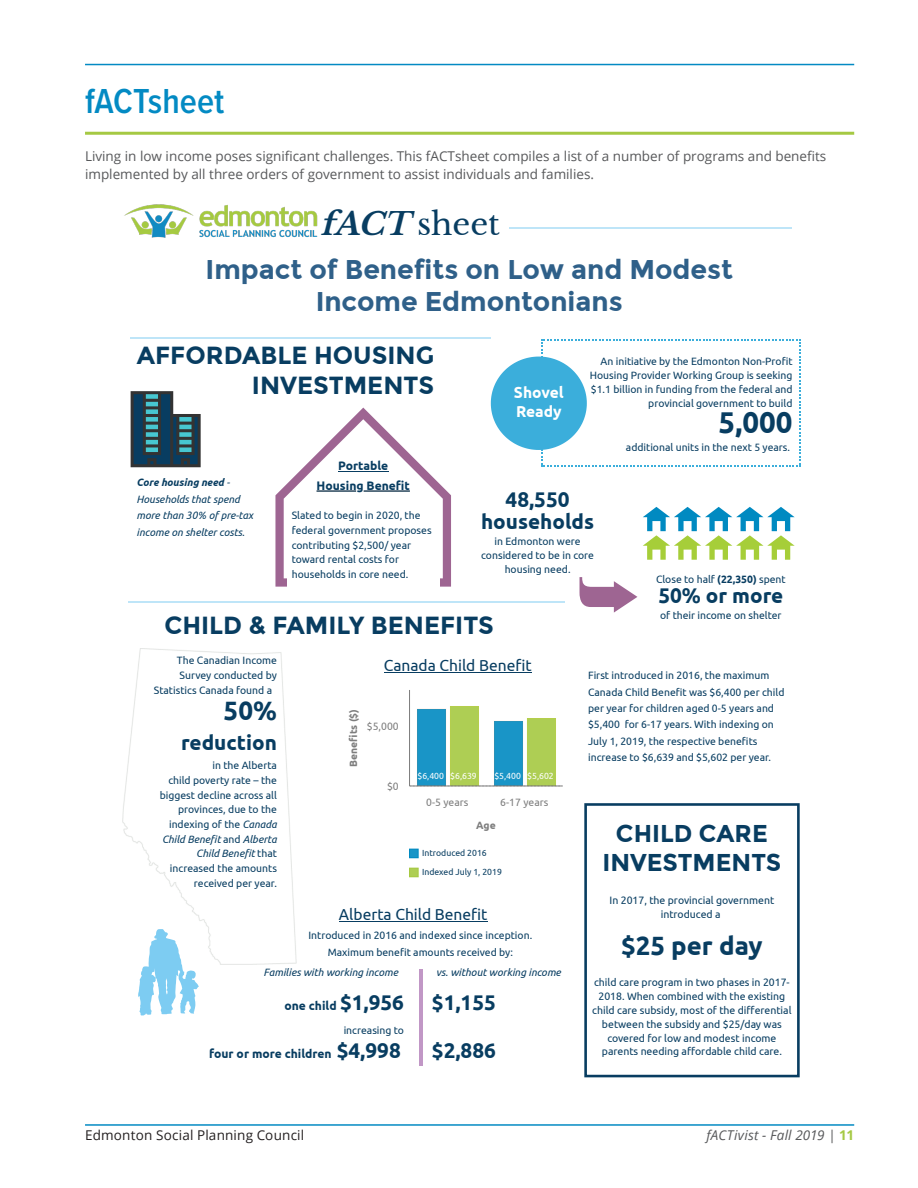
<style>
.page{position:relative;width:918px;height:1188px;background:#fff}
.page>*{position:absolute;margin:0;border:0;box-sizing:border-box;transform-origin:0 0}
.article_headline{font:600 36px "Proxima Nova Cond";color:#038ac3}
.t1{font:31.2px "Libre Baskerville";color:#083d61}
.t2{font:700 29.4px "Ubuntu";color:#083d61}
.t3{font:700 27px/32px "Montserrat";color:#2f6089;text-align:center}
.t4{font:700 25.95px "Ubuntu";color:#083d61}
.t5{font:700 25.8px "Ubuntu";color:#083d61}
.t6{font:700 24.6px/29.4px "Montserrat";color:#083d61;text-align:right}
.t7{font:700 24.15px/29.4px "Montserrat";color:#083d61;text-align:center}
.t8{font:700 20.7px/21.6px "Ubuntu";color:#083d61;text-align:center}
.t9{font:15.6px "Ubuntu";color:#083d61}
.t10{font:700 15.6px/19px "Ubuntu";color:#fff}
.body_text_left{font:13.5px/18px "Open Sans";color:#57585a}
.t11{font:13.5px "Open Sans";letter-spacing:.015em;color:#231f20}
.t12{font:italic 13.5px "Open Sans";letter-spacing:.02em;color:#57585a}
.t13{font:700 12.15px/20px "Ubuntu";color:#083d61;text-align:center}
.t14{font:10.5px/13.8px "Ubuntu";color:#083d61;text-align:center}
.t15{font:10.35px/14.7px "Ubuntu";color:#083d61;text-align:right}
.t16{font:italic 10.35px/16.5px "Ubuntu";color:#083d61}
.t17{font:10.35px "Ubuntu";color:#7d7d7d}
.t18{font:700 10.35px "Ubuntu";color:#7d7d7d}
.t19{font:8.7px/19px "Ubuntu";color:#083d61}
.t20{font:8.7px "Ubuntu";color:#fff}
.s1{font-weight:700;font-style:italic}
.s2{font-weight:700}
.s3{font-style:italic}
.s4{font-size:20.7px}
.s5{font-weight:700;font-style:normal;color:#a5c943}
</style>
<div class="page">
<hr style="left:85px;top:1124px;width:769px;height:2px;background:#038ac3">
<hr style="left:85px;top:64px;width:769px;height:1px;background:#038ac3">
<hr style="left:85px;top:132px;width:769px;height:3px;background:#a5c943">
<img style="left:123px;top:649px;width:174px;height:316px">
<svg style="left:491px;top:339px;width:310px;height:128px"></svg>
<svg style="left:131px;top:391px;width:70px;height:76px;background:#406371"></svg>
<hr style="left:129px;top:601px;width:64px;height:2px;background:#7dccf2">
<hr style="left:193px;top:601px;width:64px;height:2px;background:#7dccf2">
<hr style="left:257px;top:601px;width:64px;height:2px;background:#7dccf2">
<hr style="left:321px;top:601px;width:64px;height:2px;background:#7dccf2">
<hr style="left:385px;top:601px;width:64px;height:2px;background:#7dccf2">
<hr style="left:449px;top:601px;width:65px;height:2px;background:#7dccf2">
<hr style="left:514px;top:601px;width:51px;height:2px;background:#7dccf2">
<svg style="left:580px;top:577px;width:57px;height:36px"></svg>
<svg style="left:643px;top:507px;width:152px;height:53px"></svg>
<div style="left:584px;top:803px;width:216px;height:274px;border:3px solid #083d61"></div>
<div style="left:417px;top:709px;width:29px;height:77px;background:#1995c7"></div>
<div style="left:494px;top:721px;width:29px;height:65px;background:#1995c7"></div>
<div style="left:450px;top:706px;width:29px;height:80px;background:#aece54"></div>
<div style="left:527px;top:719px;width:29px;height:67px;background:#aece54"></div>
<hr style="left:410px;top:786px;width:153px;height:1px;background:#7d7d7d">
<hr style="left:409px;top:690px;width:1px;height:96px;background:#7d7d7d">
<div style="left:410px;top:849px;width:8px;height:9px;background:#1995c7"></div>
<div style="left:409px;top:849px;width:10px;height:9px;border:1px solid #008ac1"></div>
<div style="left:418px;top:845px;width:115px;height:15px;background:#fff"></div>
<div style="left:410px;top:868px;width:8px;height:9px;background:#aece54"></div>
<div style="left:409px;top:868px;width:10px;height:9px;border:1px solid #a6c942"></div>
<div style="left:418px;top:864px;width:115px;height:15px;background:#fff"></div>
<hr style="left:384px;top:672px;width:148px;height:1px;background:#083d61">
<hr style="left:339px;top:921px;width:148px;height:1px;background:#083d61">
<hr style="left:419px;top:969px;width:3px;height:97px;background:#c197c6">
<hr style="left:131px;top:337px;width:64px;height:1px;background:#7dccf2">
<hr style="left:195px;top:337px;width:64px;height:1px;background:#7dccf2">
<hr style="left:259px;top:337px;width:64px;height:1px;background:#7dccf2">
<hr style="left:323px;top:337px;width:64px;height:1px;background:#7dccf2">
<hr style="left:387px;top:337px;width:64px;height:1px;background:#7dccf2">
<hr style="left:451px;top:337px;width:39px;height:1px;background:#7dccf2">
<hr style="left:509px;top:227px;width:65px;height:2px;background:#7dccf2">
<hr style="left:573px;top:227px;width:65px;height:2px;background:#7dccf2">
<hr style="left:638px;top:227px;width:64px;height:2px;background:#7dccf2">
<hr style="left:702px;top:227px;width:64px;height:2px;background:#7dccf2">
<hr style="left:766px;top:227px;width:25px;height:2px;background:#7dccf2">
<img style="left:124px;top:204px;width:194px;height:34px">
<svg style="left:275px;top:408px;width:176px;height:179px"></svg>
<div style="left:287px;top:503px;width:152px;height:84px;background:#fff"></div>
<hr style="left:338px;top:471px;width:50px;height:1px;background:#083d61">
<hr style="left:364px;top:491px;width:46px;height:1px;background:#083d61">
<hr style="left:317px;top:491px;width:39px;height:1px;background:#083d61">
<svg style="left:138px;top:929px;width:61px;height:87px"></svg>
<p class="article_headline" style="left:85px;top:75px;width:141px">fACTsheet</p>
<p class="body_text_left" style="left:85px;top:147px;width:743px">Living in low income poses significant challenges. This fACTsheet compiles a list of a number of programs and benefits implemented by all three orders of government to assist individuals and families.</p>
<p class="t1" style="left:320px;top:206px;width:182px"><span class="s1">fACT</span>sheet</p>
<p class="t3" style="left:206px;top:253px;width:529px">Impact of Benefits on Low and Modest<br>Income Edmontonians</p>
<p class="t6" style="left:137px;top:341px;width:299px">AFFORDABLE HOUSING<br>INVESTMENTS</p>
<p class="t15" style="left:590px;top:354px;width:204px;line-height:13.8px">An initiative by the Edmonton Non-Profit Housing Provider Working Group is seeking $1.1 billion in funding from the federal and provincial government to build</p>
<p class="t2" style="left:718px;top:404px;width:76px">5,000</p>
<p class="t15" style="left:626px;top:440px;width:166px">additional units in the next 5 years.</p>
<p class="t10" style="left:514px;top:382px;width:51px">Shovel<br>Ready</p>
<p class="t16" style="left:136px;top:474px;width:118px"><span class="s2">Core housing need</span> -<br>Households that spend more than 30% of pre-tax income on shelter costs.</p>
<p class="t13" style="left:317px;top:455px;width:95px">Portable<br>Housing Benefit</p>
<p class="t15" style="left:292px;top:508px;width:141px;text-align:left">Slated to begin in 2020, the federal government proposes contributing $2,500/ year toward rental costs for households in core need.</p>
<p class="t8" style="left:481px;top:489px;width:115px">48,550 households</p>
<p class="t15" style="left:481px;top:534px;width:114px;line-height:13.8px;text-align:center">in Edmonton were considered to be in core housing need.</p>
<p class="t6" style="left:164px;top:611px;width:331px">CHILD &amp; FAMILY BENEFITS</p>
<p class="t15" style="left:656px;top:572px;width:131px">Close to half <span class="s2">(22,350)</span> spent</p>
<p class="t8" style="left:658px;top:585px;width:127px">50% or more</p>
<p class="t15" style="left:660px;top:608px;width:123px">of their income on shelter</p>
<p class="t15" style="left:177px;top:653px;width:101px">The Canadian Income</p>
<p class="t15" style="left:180px;top:668px;width:99px">Survey conducted by</p>
<p class="t15" style="left:154px;top:683px;width:120px">Statistics Canada found a</p>
<p class="t4" style="left:224px;top:695px;width:55px">50%</p>
<p class="t8" style="left:181px;top:732px;width:97px">reduction</p>
<p class="t15" style="left:160px;top:758px;width:119px">in the Alberta<br>child poverty rate – the biggest decline across all provinces, due to the indexing of the <span class="s3">Canada<br>Child Benefit</span> and <span class="s3">Alberta<br>Child Benefit</span> that increased the amounts received per year.</p>
<p class="t9" style="left:384px;top:656px;width:149px">Canada Child Benefit</p>
<p class="t18" style="left:347px;top:767px;width:59px;rotate:-90deg">Benefits ($)</p>
<p class="t17" style="left:367px;top:721px;width:33px">$5,000</p>
<p class="t17" style="left:387px;top:780px;width:13px">$0</p>
<p class="t20" style="left:417px;top:771px;width:61px">$6,400 $6,639</p>
<p class="t20" style="left:494px;top:771px;width:61px">$5,400 $5,602</p>
<p class="t17" style="left:426px;top:797px;width:44px">0-5 years</p>
<p class="t17" style="left:500px;top:797px;width:50px">6-17 years</p>
<p class="t18" style="left:476px;top:819px;width:21px">Age</p>
<p class="t19" style="left:422px;top:844px;width:81px">Introduced 2016<br>Indexed July 1, 2019</p>
<p class="t9" style="left:339px;top:906px;width:150px">Alberta Child Benefit</p>
<p class="t15" style="left:308px;top:927px;width:225px;line-height:16.5px;text-align:center">Introduced in 2016 and indexed since inception.<br>Maximum benefit amounts received by:</p>
<p class="t8" style="left:432px;top:992px;width:66px">$1,155</p>
<p class="t8" style="left:432px;top:1040px;width:66px">$2,886</p>
<p class="t16" style="left:263px;top:964px;width:136px">Families with working income</p>
<p class="t16" style="left:436px;top:964px;width:126px">vs. without working income</p>
<p class="t13" style="left:284px;top:996px;width:121px">one child <span class="s4">$1,956</span></p>
<p class="t15" style="left:344px;top:1023px;width:62px">increasing to</p>
<p class="t13" style="left:209px;top:1044px;width:193px">four or more children <span class="s4">$4,998</span></p>
<p class="t15" style="left:588px;top:667px;width:198px;line-height:16.5px;text-align:left">First introduced in 2016, the maximum Canada Child Benefit was $6,400 per child per year for children aged 0-5 years and $5,400 for 6-17 years. With indexing on July 1, 2019, the respective benefits increase to $6,639 and $5,602 per year.</p>
<p class="t7" style="left:602px;top:818px;width:180px">CHILD CARE<br>INVESTMENTS</p>
<p class="t14" style="left:610px;top:893px;width:166px">In 2017, the provincial government introduced a</p>
<p class="t5" style="left:621px;top:930px;width:143px">$25 per day</p>
<p class="t14" style="left:592px;top:975px;width:201px">child care program in two phases in 2017- 2018. When combined with the existing child care subsidy, most of the differential between the subsidy and $25/day was covered for low and modest income parents needing affordable child care.</p>
<h3 class="t11" style="left:85px;top:1126px;width:221px">Edmonton Social Planning Council</h3>
<h3 class="t12" style="left:707px;top:1126px;width:149px">fACTivist - Fall 2019 | <span class="s5">11</span></h3>
</div>
